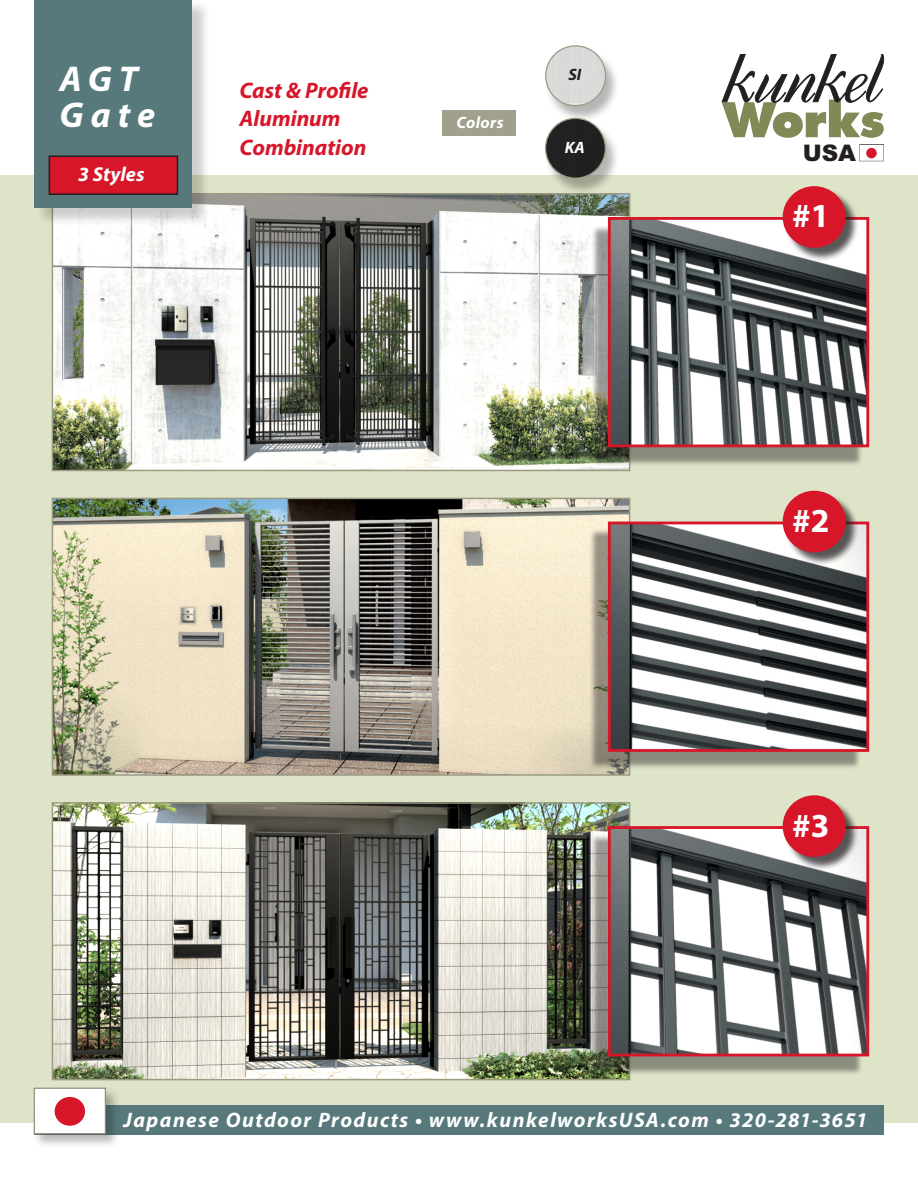
<style>
.page{position:relative;width:918px;height:1188px;background:#fff}
.page>*{position:absolute;margin:0;border:0;box-sizing:border-box;transform-origin:0 0}
.t1{font:italic 700 36px/36px "Myriad Pro";letter-spacing:.19em;color:#fff}
.small_print{font:700 33.75px "Myriad Pro";color:#fff}
.t2{font:900 22.8px "Arial";color:#231f20}
.Boxy_Type{font:italic 700 22.5px/28.5px "Myriad Pro";color:#d71729}
.t3{font:italic 700 21px "Myriad Pro";letter-spacing:.07em;color:#fff}
.small_print-2{font:italic 700 20.25px "Myriad Pro";color:#fff}
.t4{font:italic 700 16.5px "Myriad Pro";letter-spacing:.025em;color:#fff}
.t5{font:italic 700 16.5px "Myriad Pro";color:#231f20}
</style>
<div class="page">
<div style="left:0;top:175px;width:918px;height:948px;background:#dee4c8"></div>
<svg style="left:721px;top:54px;width:163px;height:84px"></svg>
<svg style="left:859px;top:144px;width:25px;height:17px"></svg>
<div style="left:35px;top:1105px;width:849px;height:29px;background:#57797c"></div>
<div style="left:32px;top:1086px;width:89px;height:63px;background:#231f20;opacity:.33"></div>
<div style="left:34px;top:1088px;width:72px;height:46px;background:#fff;border:1px solid #8c8a75"></div>
<div style="left:55px;top:1097px;width:30px;height:29px;background:#d71729;border-radius:50%"></div>
<div style="left:544px;top:47px;width:76px;height:76px;background:#231f20;opacity:.33"></div>
<div style="left:546px;top:46px;width:60px;height:60px;background:#dadad9;border-radius:30px"></div>
<div style="left:545px;top:45px;width:61px;height:61px;border:1px solid #9e9b84;border-radius:50%"></div>
<div style="left:544px;top:120px;width:76px;height:76px;background:#231f20;opacity:.33"></div>
<div style="left:546px;top:118px;width:59px;height:60px;background:#212121;border-radius:30px"></div>
<div style="left:545px;top:118px;width:61px;height:61px;border:1px solid #9e9b84;border-radius:50%"></div>
<div style="left:442px;top:110px;width:73px;height:26px;background:#a1a08d"></div>
<img style="left:55px;top:196px;width:572px;height:272px">
<div style="left:52px;top:193px;width:578px;height:278px;border:2px solid #9e9b84"></div>
<div style="left:591px;top:225px;width:273px;height:242px;background:#231f20;opacity:.45"></div>
<img style="left:612px;top:221px;width:253px;height:222px">
<div style="left:608px;top:217px;width:261px;height:230px;border:3px solid #d71729"></div>
<div style="left:785px;top:188px;width:75px;height:74px;background:#231f20;opacity:.75"></div>
<div style="left:783px;top:186px;width:63px;height:62px;background:#d71729;border-radius:50%"></div>
<img style="left:55px;top:501px;width:572px;height:272px">
<div style="left:52px;top:498px;width:578px;height:278px;border:2px solid #9e9b84"></div>
<div style="left:589px;top:528px;width:273px;height:242px;background:#231f20;opacity:.45"></div>
<img style="left:612px;top:526px;width:253px;height:222px">
<div style="left:608px;top:522px;width:261px;height:230px;border:3px solid #d71729"></div>
<div style="left:785px;top:493px;width:75px;height:73px;background:#231f20;opacity:.75"></div>
<div style="left:783px;top:491px;width:63px;height:61px;background:#d71729;border-radius:50%"></div>
<img style="left:55px;top:805px;width:572px;height:272px">
<div style="left:52px;top:802px;width:578px;height:278px;border:2px solid #9e9b84"></div>
<div style="left:590px;top:834px;width:273px;height:241px;background:#231f20;opacity:.44"></div>
<img style="left:612px;top:830px;width:253px;height:222px">
<div style="left:608px;top:826px;width:261px;height:230px;border:3px solid #d71729"></div>
<div style="left:785px;top:797px;width:75px;height:74px;background:#231f20;opacity:.75"></div>
<div style="left:783px;top:795px;width:63px;height:62px;background:#d71729;border-radius:50%"></div>
<div style="left:36px;top:0;width:175px;height:227px;background:#231f20;opacity:.22"></div>
<div style="left:34px;top:0;width:158px;height:207px;background:#57797c"></div>
<div style="left:49px;top:156px;width:128px;height:38px;background:#d71729"></div>
<div style="left:49px;top:156px;width:129px;height:39px;border:2px solid #231f20"></div>
<p class="t1" style="left:59px;top:60px;width:97px">AGT<br>Gate</p>
<p class="small_print-2" style="left:78px;top:161px;width:68px">3 Styles</p>
<p class="Boxy_Type" style="left:239px;top:75px;width:131px">Cast &amp; Profile</p>
<p class="Boxy_Type" style="left:239px;top:104px;width:129px">Aluminum<br>Combination</p>
<p class="t4" style="left:457px;top:112px;width:49px">Colors</p>
<p class="t5" style="left:568px;top:64px;width:14px">SI</p>
<p class="t4" style="left:565px;top:136px;width:21px">KA</p>
<p class="t2" style="left:803px;top:136px;width:55px">USA</p>
<p class="small_print" style="left:792px;top:194px;width:39px">#1</p>
<p class="small_print" style="left:792px;top:499px;width:39px">#2</p>
<p class="small_print" style="left:792px;top:803px;width:39px">#3</p>
<p class="t3" style="left:124px;top:1106px;width:746px">Japanese Outdoor Products • www.kunkelworksUSA.com • 320-281-3651</p>
</div>
